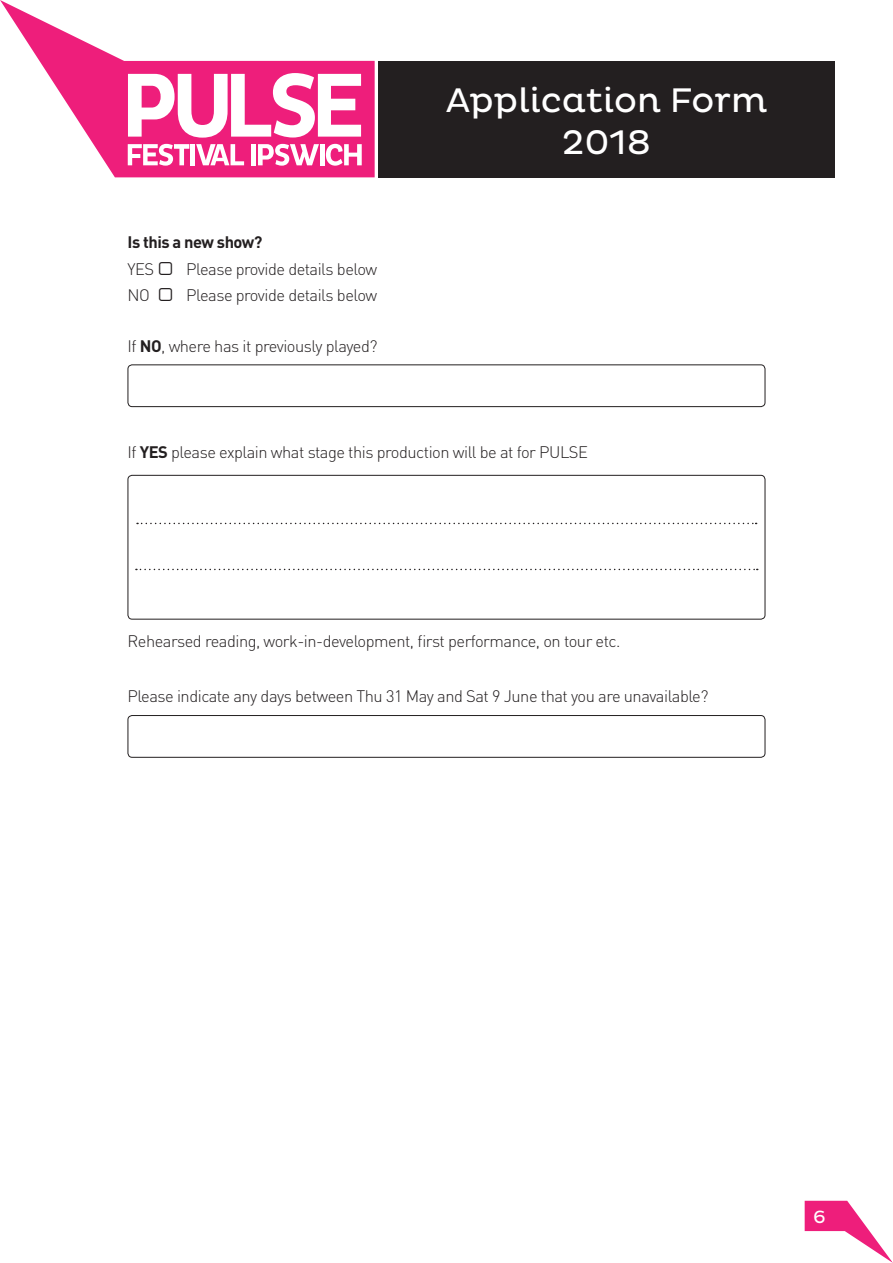
<style>
.page{position:relative;width:893px;height:1263px;background:#fff}
.page>*{position:absolute;margin:0;border:0;box-sizing:border-box;transform-origin:0 0}
.t1{font:34.8px/41.7px "Pluto";color:#fff;text-align:center}
.t2{font:18px "Pluto";color:#fff}
.t3{font:300 16.5px "DIN";letter-spacing:-.03em;color:#231f20}
.t4{font:16.5px "DIN Light Alternate";letter-spacing:-.03em;color:#231f20}
.t5{font:700 16.5px "DIN";letter-spacing:-.03em;color:#231f20}
.s1{font-weight:700}
</style>
<div class="page">
<svg style="left:805px;top:1201px;width:88px;height:62px"></svg>
<div style="left:128px;top:364px;width:637px;height:43px;border:1px solid #231f20;border-radius:4px"></div>
<svg style="left:137px;top:523px;width:620px;height:1px"></svg>
<svg style="left:136px;top:569px;width:622px;height:1px"></svg>
<div style="left:128px;top:475px;width:637px;height:144px;border:1px solid #231f20;border-radius:4px"></div>
<div style="left:128px;top:715px;width:637px;height:43px;border:1px solid #231f20;border-radius:4px"></div>
<svg style="left:0;top:0;width:375px;height:177px"></svg>
<svg style="left:196px;top:144px;width:48px;height:21px"></svg>
<div style="left:190px;top:144px;width:5px;height:21px;background:#fff"></div>
<svg style="left:128px;top:144px;width:61px;height:22px"></svg>
<svg style="left:128px;top:73px;width:233px;height:65px"></svg>
<svg style="left:326px;top:144px;width:36px;height:22px"></svg>
<div style="left:320px;top:144px;width:5px;height:21px;background:#fff"></div>
<svg style="left:258px;top:144px;width:61px;height:22px"></svg>
<hr style="left:252px;top:144px;width:4px;height:21px;background:#fff">
<div style="left:379px;top:61px;width:456px;height:116px;background:#231f20"></div>
<p class="t5" style="left:128px;top:231px;width:137px">Is this a new show?</p>
<p class="t3" style="left:128px;top:259px;width:28px">YES</p>
<p class="t4" style="left:186px;top:259px;width:192px">Please provide details below</p>
<p class="t3" style="left:128px;top:285px;width:24px">NO</p>
<p class="t4" style="left:186px;top:285px;width:192px">Please provide details below</p>
<p class="t3" style="left:128px;top:336px;width:251px">If <span class="s1">NO</span>, where has it previously played?</p>
<h1 class="t1" style="left:446px;top:80px;width:323px">Application Form<br>2018</h1>
<p class="t3" style="left:128px;top:442px;width:462px">If <span class="s1">YES</span> please explain what stage this production will be at for PULSE</p>
<p class="t3" style="left:128px;top:631px;width:494px">Rehearsed reading, work-in-development, first performance, on tour etc.</p>
<p class="t3" style="left:128px;top:686px;width:582px">Please indicate any days between Thu 31 May and Sat 9 June that you are unavailable?</p>
<p class="t2" style="left:813px;top:1206px;width:14px">6</p>
</div>
